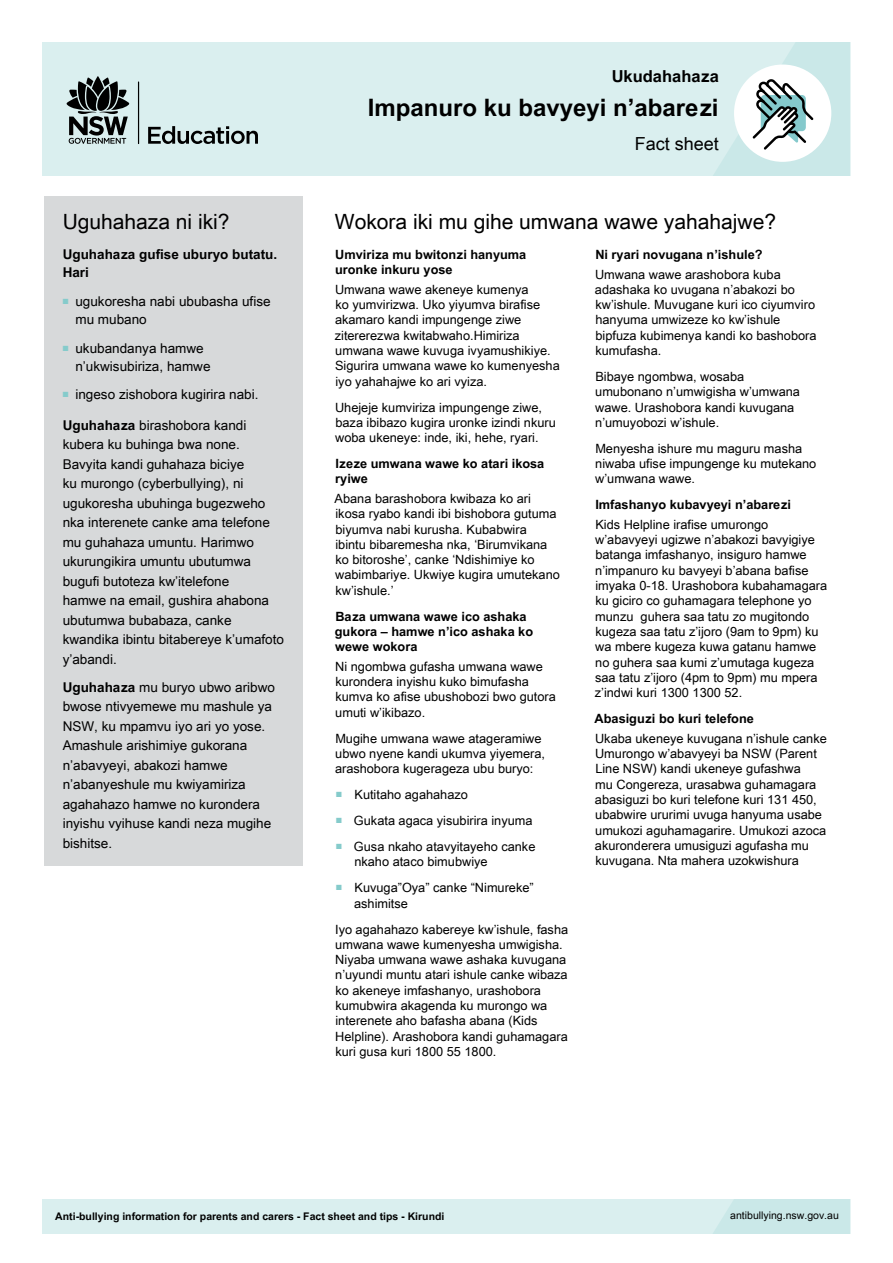
<style>
.page{position:relative;width:893px;height:1263px;background:#fff}
.page>*{position:absolute;margin:0;border:0;box-sizing:border-box;transform-origin:0 0}
.Parents_and_carers{font:700 24px "Arial Unicode MS";color:#000}
.Main_sub_title{font:21px "Arial Unicode MS";color:#000}
.Sub_1{font:21px "Arial Unicode MS";color:#000}
.Fact_Sheet{font:18px "Arial Unicode MS";color:#000}
.Anti_bullying{font:700 16.5px "Arial Unicode MS";color:#000}
.Body_copy_title{font:13.5px/19.5px "Arial Unicode MS";color:#000}
.Sub_2{font:700 13.5px/18px "Arial Unicode MS";color:#000}
.Body{font:12.75px/15.3px "Arial Unicode MS";color:#000}
.Sub_3{font:700 12.75px/15.3px "Arial Unicode MS";color:#000}
.t1{font:700 10.5px "Arial Unicode MS";color:#000}
.t2{font:10.5px "Arial Unicode MS";color:#000}
.s1{font-weight:700}
</style>
<div class="page">
<div style="left:43px;top:1199px;width:807px;height:34px;background:#daefef"></div>
<svg style="left:713px;top:1199px;width:137px;height:34px"></svg>
<div style="left:44px;top:196px;width:259px;height:670px;background:#d7d9da"></div>
<div style="left:43px;top:43px;width:807px;height:133px;background:#daefef"></div>
<hr style="left:138px;top:81px;width:1px;height:63px;background:#000">
<svg style="left:67px;top:76px;width:62px;height:68px"></svg>
<svg style="left:148px;top:126px;width:110px;height:18px"></svg>
<svg style="left:713px;top:43px;width:137px;height:133px"></svg>
<h1 class="Sub_1" style="left:63px;top:206px;width:168px">Uguhahaza ni iki?</h1>
<h2 class="Sub_2" style="left:63px;top:246px;width:216px">Uguhahaza gufise uburyo butatu.<br>Hari</h2>
<p class="Body_copy_title" style="left:75px;top:292px;width:197px;line-height:18px;text-indent:-13px"><sup>■</sup> ugukoresha nabi ububasha ufise mu mubano</p>
<p class="Body_copy_title" style="left:75px;top:339px;width:137px;line-height:18px;text-indent:-13px"><sup>■</sup> ukubandanya hamwe n’ukwisubiriza, hamwe</p>
<p class="Body_copy_title" style="left:63px;top:385px;width:197px"><sup>■</sup> ingeso zishobora kugirira nabi.</p>
<p class="Body_copy_title" style="left:63px;top:415px;width:223px"><span class="s1">Uguhahaza</span> birashobora kandi kubera ku buhinga bwa none.<br>Bavyita kandi guhahaza biciye<br>ku murongo (cyberbullying), ni ugukoresha ubuhinga bugezweho nka interenete canke ama telefone mu guhahaza umuntu. Harimwo ukurungikira umuntu ubutumwa bugufi butoteza kw’itelefone<br>hamwe na email, gushira ahabona ubutumwa bubabaza, canke kwandika ibintu bitabereye k’umafoto y’abandi.</p>
<p class="Body_copy_title" style="left:63px;top:677px;width:214px"><span class="s1">Uguhahaza</span> mu buryo ubwo aribwo bwose ntivyemewe mu mashule ya<br>NSW, ku mpamvu iyo ari yo yose.<br>Amashule arishimiye gukorana n’abavyeyi, abakozi hamwe n’abanyeshule mu kwiyamiriza agahahazo hamwe no kurondera inyishu vyihuse kandi neza mugihe bishitse.</p>
<p class="Anti_bullying" style="left:612px;top:64px;width:109px">Ukudahahaza</p>
<p class="Parents_and_carers" style="left:368px;top:90px;width:352px">Impanuro ku bavyeyi n’abarezi</p>
<p class="Fact_Sheet" style="left:635px;top:130px;width:86px">Fact sheet</p>
<h1 class="Main_sub_title" style="left:335px;top:206px;width:443px">Wokora iki mu gihe umwana wawe yahahajwe?</h1>
<p class="Sub_3" style="left:335px;top:247px;width:193px">Umviriza mu bwitonzi hanyuma uronke inkuru yose</p>
<p class="Body" style="left:335px;top:281px;width:226px">Umwana wawe akeneye kumenya<br>ko yumvirizwa. Uko yiyumva birafise akamaro kandi impungenge ziwe zitererezwa kwitabwaho.Himiriza umwana wawe kuvuga ivyamushikiye.<br>Sigurira umwana wawe ko kumenyesha iyo yahahajwe ko ari vyiza.</p>
<p class="Body" style="left:335px;top:399px;width:222px">Uhejeje kumviriza impungenge ziwe, baza ibibazo kugira uronke izindi nkuru woba ukeneye: inde, iki, hehe, ryari.</p>
<p class="Sub_3" style="left:335px;top:456px;width:211px">Izeze umwana wawe ko atari ikosa ryiwe</p>
<p class="Body" style="left:335px;top:490px;width:227px">Abana barashobora kwibaza ko ari ikosa ryabo kandi ibi bishobora gutuma biyumva nabi kurusha. Kubabwira<br>ibintu bibaremesha nka, ‘Birumvikana ko bitoroshe’, canke ‘Ndishimiye ko wabimbariye. Ukwiye kugira umutekano kw’ishule.’</p>
<p class="Sub_3" style="left:335px;top:609px;width:200px">Baza umwana wawe ico ashaka gukora – hamwe n’ico ashaka ko wewe wokora</p>
<p class="Body" style="left:335px;top:658px;width:222px">Ni ngombwa gufasha umwana wawe kurondera inyishu kuko bimufasha kumva ko afise ubushobozi bwo gutora umuti w’ikibazo.</p>
<p class="Body" style="left:335px;top:730px;width:212px">Mugihe umwana wawe atageramiwe ubwo nyene kandi ukumva yiyemera, arashobora kugerageza ubu buryo:</p>
<p class="Body" style="left:336px;top:787px;width:133px"><sup>■</sup> Kutitaho agahahazo</p>
<p class="Body" style="left:336px;top:813px;width:198px"><sup>■</sup> Gukata agaca yisubirira inyuma</p>
<p class="Body" style="left:354px;top:839px;width:183px;text-indent:-18px"><sup>■</sup> Gusa nkaho atavyitayeho canke nkaho ataco bimubwiye</p>
<p class="Body" style="left:354px;top:880px;width:181px;text-indent:-18px"><sup>■</sup> Kuvuga”Oya” canke “Nimureke” ashimitse</p>
<p class="Body" style="left:335px;top:921px;width:235px">Iyo agahahazo kabereye kw’ishule, fasha umwana wawe kumenyesha umwigisha.<br>Niyaba umwana wawe ashaka kuvugana n’uyundi muntu atari ishule canke wibaza ko akeneye imfashanyo, urashobora kumubwira akagenda ku murongo wa interenete aho bafasha abana (Kids Helpline). Arashobora kandi guhamagara kuri gusa kuri 1800 55 1800.</p>
<p class="Sub_3" style="left:595px;top:247px;width:169px">Ni ryari novugana n’ishule?</p>
<p class="Body" style="left:595px;top:266px;width:223px">Umwana wawe arashobora kuba adashaka ko uvugana n’abakozi bo kw’ishule. Muvugane kuri ico ciyumviro hanyuma umwizeze ko kw’ishule bipfuza kubimenya kandi ko bashobora kumufasha.</p>
<p class="Body" style="left:595px;top:368px;width:206px">Bibaye ngombwa, wosaba umubonano n’umwigisha w’umwana wawe. Urashobora kandi kuvugana n’umuyobozi w’ishule.</p>
<p class="Body" style="left:595px;top:440px;width:223px">Menyesha ishure mu maguru masha niwaba ufise impungenge ku mutekano w’umwana wawe.</p>
<p class="Sub_3" style="left:595px;top:498px;width:197px">Imfashanyo kubavyeyi n’abarezi</p>
<p class="Body" style="left:595px;top:516px;width:234px">Kids Helpline irafise umurongo w’abavyeyi ugizwe n’abakozi bavyigiye batanga imfashanyo, insiguro hamwe n’impanuro ku bavyeyi b’abana bafise imyaka 0-18. Urashobora kubahamagara ku giciro co guhamagara telephone yo munzu guhera saa tatu zo mugitondo kugeza saa tatu z’ijoro (9am to 9pm) ku wa mbere kugeza kuwa gatanu hamwe no guhera saa kumi z’umutaga kugeza saa tatu z’ijoro (4pm to 9pm) mu mpera z’indwi kuri 1300 1300 52.</p>
<p class="Sub_3" style="left:595px;top:711px;width:161px">Abasiguzi bo kuri telefone</p>
<p class="Body" style="left:595px;top:730px;width:233px">Ukaba ukeneye kuvugana n’ishule canke Umurongo w’abavyeyi ba NSW (Parent Line NSW) kandi ukeneye gufashwa<br>mu Congereza, urasabwa guhamagara abasiguzi bo kuri telefone kuri 131 450, ubabwire ururimi uvuga hanyuma usabe umukozi aguhamagarire. Umukozi azoca akuronderera umusiguzi agufasha mu kuvugana. Nta mahera uzokwishura</p>
<p class="t1" style="left:55px;top:1209px;width:391px">Anti-bullying information for parents and carers - Fact sheet and tips - Kirundi</p>
<p class="t2" style="left:730px;top:1208px;width:110px">antibullying.nsw.gov.au</p>
</div>
